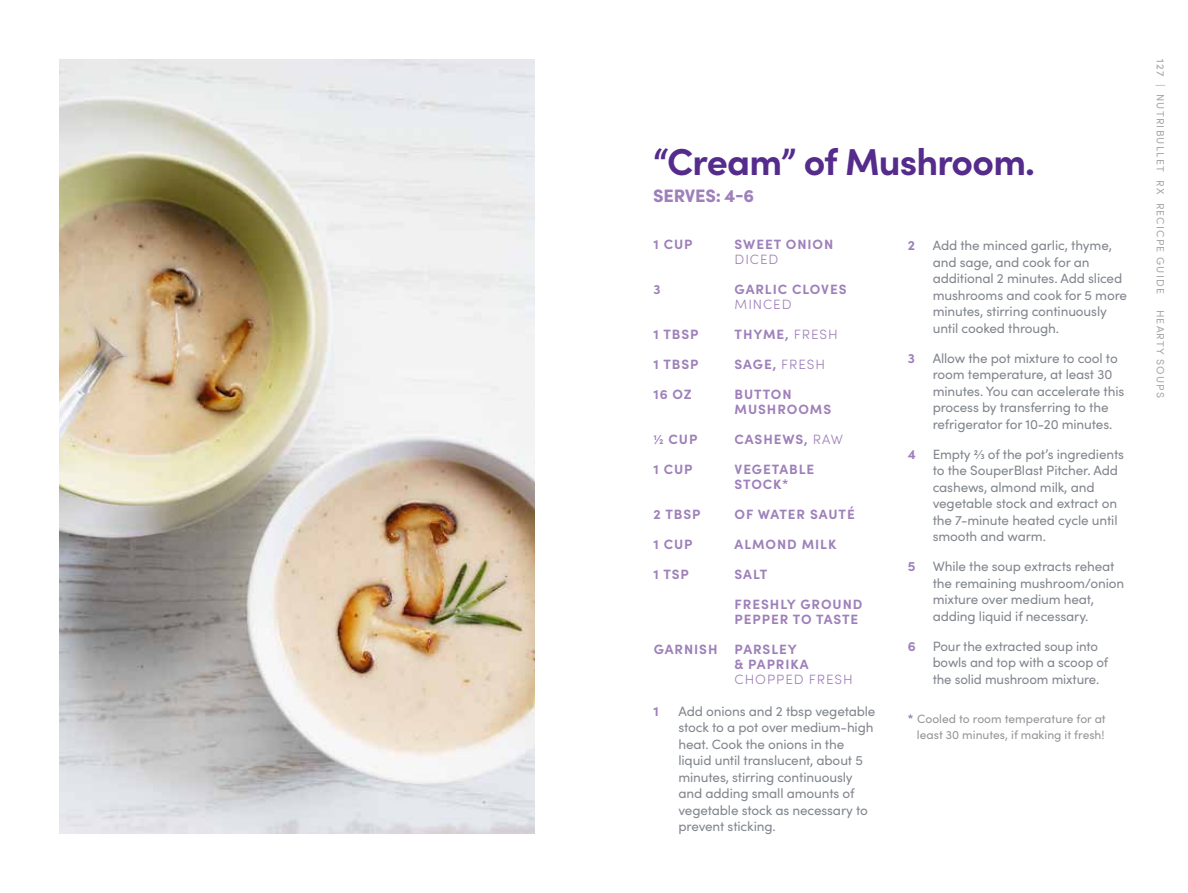
<style>
.page{position:relative;width:1188px;height:893px;background:#fff}
.page>*{position:absolute;margin:0;border:0;box-sizing:border-box;transform-origin:0 0}
.t1{font:700 37.5px "Sofia Pro";letter-spacing:-.02em;color:#552b8b}
.t2{font:900 18px "Sofia Pro";letter-spacing:-.01em;color:#9e80ba}
.t3{font:13.5px/16.5px "Sofia Pro";letter-spacing:-.01em;color:#82878e}
.t4{font:700 13.5px/15px "Sofia Pro";letter-spacing:.07em;color:#9e80ba}
.t5{font:300 13.5px "Sofia Pro";letter-spacing:.07em;color:#9e80ba}
.t6{font:12px/16.5px "Sofia Pro";color:#939598;text-align:right}
.t7{font:10.65px "Sofia Pro";letter-spacing:.11em;color:#a7a8a9}
.s1{font-weight:300}
.s2{font-weight:700;color:#9e80ba}
.s3{font-weight:900;color:#9782b9}
.s4{font-weight:500}
</style>
<div class="page">
<img style="left:60px;top:60px;width:474px;height:773px">
<h1 class="t1" style="left:653px;top:133px;width:384px">“Cream” of Mushroom.</h1>
<h2 class="t2" style="left:653px;top:181px;width:102px">SERVES: 4-6</h2>
<p class="t4" style="left:654px;top:236px;width:41px">1 CUP</p>
<p class="t4" style="left:735px;top:236px;width:100px">SWEET ONION</p>
<p class="t5" style="left:735px;top:250px;width:45px">DICED</p>
<p class="t4" style="left:654px;top:281px;width:9px">3</p>
<p class="t4" style="left:735px;top:281px;width:113px">GARLIC CLOVES</p>
<p class="t5" style="left:735px;top:295px;width:58px">MINCED</p>
<p class="t4" style="left:654px;top:326px;width:46px">1 TBSP</p>
<p class="t4" style="left:735px;top:326px;width:105px">THYME, <span class="s1">FRESH</span></p>
<p class="t4" style="left:654px;top:356px;width:46px">1 TBSP</p>
<p class="t4" style="left:735px;top:356px;width:92px">SAGE, <span class="s1">FRESH</span></p>
<p class="t4" style="left:654px;top:386px;width:40px">16 OZ</p>
<p class="t4" style="left:735px;top:386px;width:98px">BUTTON<br>MUSHROOMS</p>
<p class="t4" style="left:654px;top:431px;width:45px">½ CUP</p>
<p class="t4" style="left:735px;top:431px;width:110px">CASHEWS, <span class="s1">RAW</span></p>
<p class="t4" style="left:654px;top:461px;width:41px">1 CUP</p>
<p class="t4" style="left:735px;top:461px;width:81px">VEGETABLE<br>STOCK*</p>
<p class="t4" style="left:654px;top:506px;width:48px">2 TBSP</p>
<p class="t4" style="left:735px;top:506px;width:122px">OF WATER SAUTÉ</p>
<p class="t4" style="left:654px;top:536px;width:41px">1 CUP</p>
<p class="t4" style="left:735px;top:536px;width:103px">ALMOND MILK</p>
<p class="t4" style="left:654px;top:566px;width:37px">1 TSP</p>
<p class="t4" style="left:735px;top:566px;width:34px">SALT</p>
<p class="t4" style="left:735px;top:596px;width:129px">FRESHLY GROUND<br>PEPPER TO TASTE</p>
<p class="t4" style="left:654px;top:641px;width:65px">GARNISH</p>
<p class="t4" style="left:735px;top:641px;width:76px">PARSLEY &amp; PAPRIKA</p>
<p class="t5" style="left:735px;top:670px;width:120px">CHOPPED FRESH</p>
<p class="t4" style="left:654px;top:702px;width:7px">1</p>
<p class="t3" style="left:678px;top:702px;width:199px">Add onions and 2 tbsp vegetable stock to a pot over medium-high heat. Cook the onions in the liquid until translucent, about 5 minutes, stirring continuously and adding small amounts of vegetable stock as necessary to prevent sticking.</p>
<p class="t3" style="left:933px;top:237px;width:196px;text-indent:-25px"><span class="s2">2</span> Add the minced garlic, thyme, and sage, and cook for an additional 2 minutes. Add sliced mushrooms and cook for 5 more minutes, stirring continuously until cooked through.</p>
<p class="t4" style="left:908px;top:349px;width:9px">3</p>
<p class="t3" style="left:933px;top:349px;width:193px">Allow the pot mixture to cool to room temperature, at least 30 minutes. You can accelerate this process by transferring to the refrigerator for 10-20 minutes.</p>
<p class="t3" style="left:933px;top:445px;width:193px;text-indent:-25px"><span class="s2">4</span> Empty 2/3 of the pot’s ingredients to the SouperBlast Pitcher. Add cashews, almond milk, and vegetable stock and extract on the 7-minute heated cycle until smooth and warm.</p>
<p class="t3" style="left:933px;top:558px;width:193px;text-indent:-25px"><span class="s2">5</span> While the soup extracts reheat the remaining mushroom/onion mixture over medium heat, adding liquid if necessary.</p>
<p class="t3" style="left:933px;top:637px;width:177px;text-indent:-25px"><span class="s2">6</span> Pour the extracted soup into bowls and top with a scoop of the solid mushroom mixture.</p>
<p class="t6" style="left:908px;top:710px;width:199px"><span class="s3">*</span> Cooled to room temperature for at least 30 minutes, if making it fresh!</p>
<p class="t7" style="left:1168px;top:59px;width:236px;rotate:90deg"><span class="s4">127</span> | NUTRIBULLET RX RECICPE GUIDE</p>
<p class="t7" style="left:1168px;top:310px;width:90px;rotate:90deg">HEARTY SOUPS</p>
</div>
